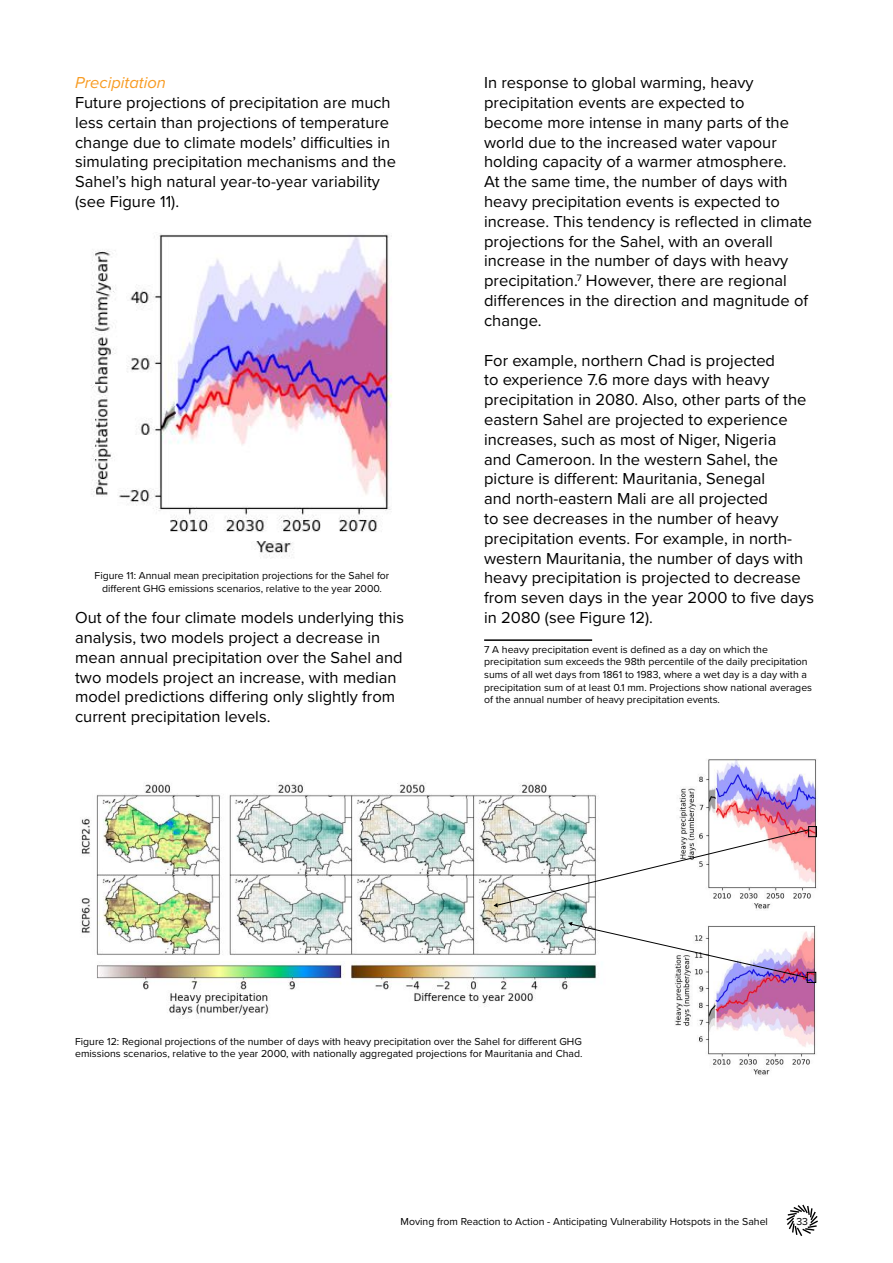
<style>
.page{position:relative;width:893px;height:1263px;background:#fff}
.page>*{position:absolute;margin:0;border:0;box-sizing:border-box;transform-origin:0 0}
.t1{font:16.5px/19.8px "Proxima Nova";color:#000}
.t2{font:italic 16.5px "Proxima Nova";color:#f89c24}
.t3{font:10.5px/12.6px "Proxima Nova";color:#000}
</style>
<div class="page">
<svg style="left:786px;top:1204px;width:32px;height:32px"></svg>
<hr style="left:484px;top:639px;width:108px;height:2px;background:#000">
<img style="left:91px;top:234px;width:301px;height:324px">
<img style="left:81px;top:783px;width:515px;height:234px">
<img style="left:675px;top:925px;width:142px;height:150px">
<img style="left:679px;top:759px;width:138px;height:150px">
<div style="left:807px;top:972px;width:9px;height:11px;border:1px solid #000"></div>
<div style="left:808px;top:826px;width:9px;height:11px;border:1px solid #000"></div>
<svg style="left:494px;top:829px;width:315px;height:78px"></svg>
<svg style="left:568px;top:922px;width:240px;height:56px"></svg>
<p class="t2" style="left:75px;top:70px;width:92px">Precipitation</p>
<p class="t1" style="left:75px;top:92px;width:322px">Future projections of precipitation are much less certain than projections of temperature change due to climate models’ difficulties in simulating precipitation mechanisms and the Sahel’s high natural year-to-year variability (see Figure 11).</p>
<p class="t3" style="left:95px;top:569px;width:296px;text-align:center">Figure 11: Annual mean precipitation projections for the Sahel for different GHG emissions scenarios, relative to the year 2000.</p>
<p class="t1" style="left:75px;top:607px;width:330px">Out of the four climate models underlying this analysis, two models project a decrease in mean annual precipitation over the Sahel and two models project an increase, with median model predictions differing only slightly from current precipitation levels.</p>
<p class="t1" style="left:484px;top:72px;width:330px">In response to global warming, heavy precipitation events are expected to<br>become more intense in many parts of the world due to the increased water vapour holding capacity of a warmer atmosphere.<br>At the same time, the number of days with heavy precipitation events is expected to increase. This tendency is reflected in climate projections for the Sahel, with an overall increase in the number of days with heavy precipitation.<sup>7</sup> However, there are regional differences in the direction and magnitude of change.</p>
<p class="t1" style="left:484px;top:349px;width:332px">For example, northern Chad is projected<br>to experience 7.6 more days with heavy precipitation in 2080. Also, other parts of the eastern Sahel are projected to experience increases, such as most of Niger, Nigeria<br>and Cameroon. In the western Sahel, the picture is different: Mauritania, Senegal<br>and north-eastern Mali are all projected<br>to see decreases in the number of heavy precipitation events. For example, in north&shy;western Mauritania, the number of days with heavy precipitation is projected to decrease from seven days in the year 2000 to five days in 2080 (see Figure 12).</p>
<p class="t3" style="left:484px;top:642px;width:329px">7 A heavy precipitation event is defined as a day on which the precipitation sum exceeds the 98th percentile of the daily precipitation sums of all wet days from 1861 to 1983, where a wet day is a day with a precipitation sum of at least 0.1 mm. Projections show national averages of the annual number of heavy precipitation events.</p>
<p class="t3" style="left:75px;top:1034px;width:509px">Figure 12: Regional projections of the number of days with heavy precipitation over the Sahel for different GHG emissions scenarios, relative to the year 2000, with nationally aggregated projections for Mauritania and Chad.</p>
<p class="t3" style="left:400px;top:1214px;width:369px">Moving from Reaction to Action - Anticipating Vulnerability Hotspots in the Sahel</p>
<p class="t3" style="left:796px;top:1214px;width:13px">33</p>
</div>
